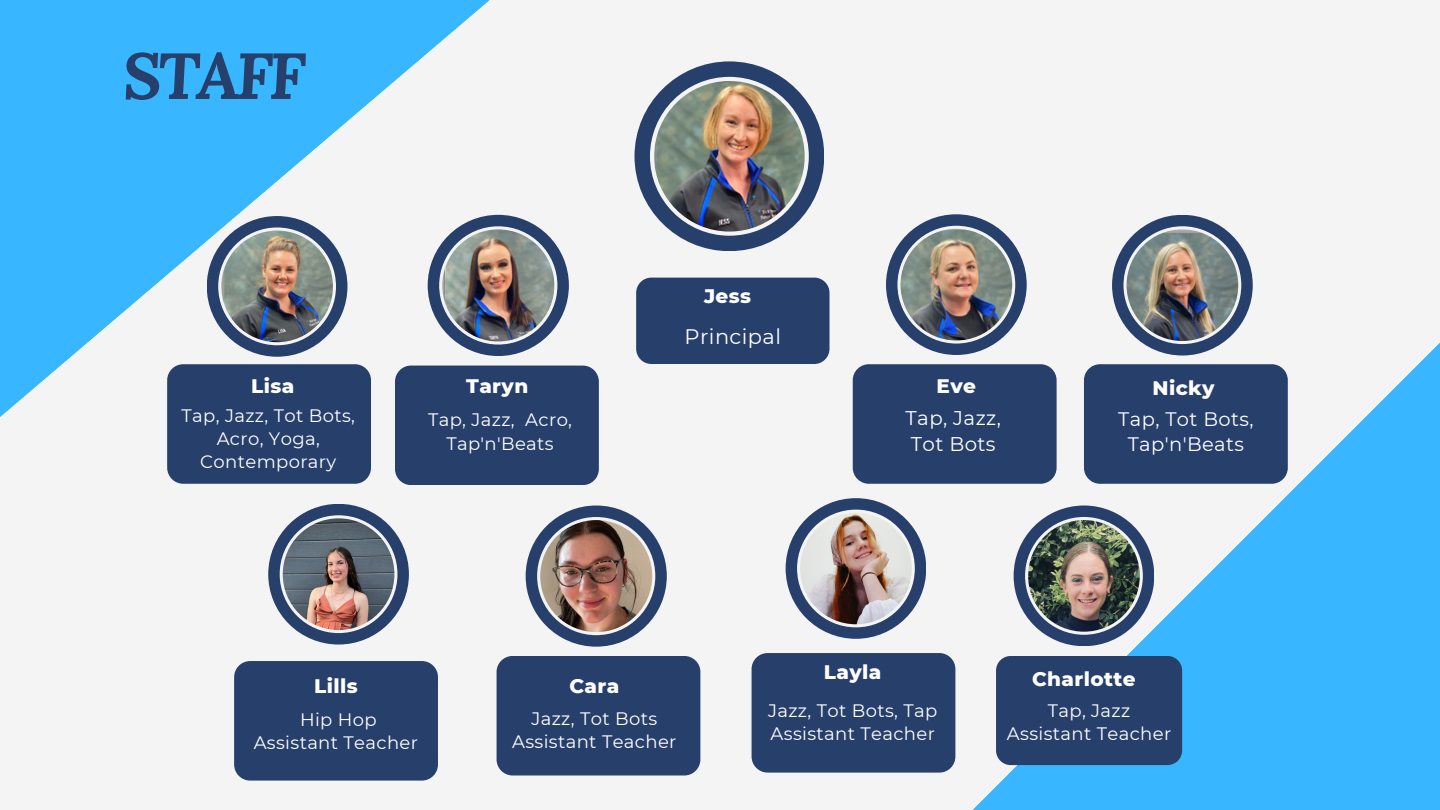
<style>
.page{position:relative;width:1440px;height:810px;background:#f4f4f4}
.page>*{position:absolute;margin:0;border:0;box-sizing:border-box;transform-origin:0 0}
.t1{font:italic 700 65px "Lora";letter-spacing:-.06em;color:#263f6b}
.t2{font:21px "Montserrat";letter-spacing:.02em;color:#fff}
.t3{font:800 20px "Montserrat";letter-spacing:.02em;color:#fff}
.t4{font:19.8px "Montserrat";letter-spacing:.02em;color:#fff}
.t5{font:19.5px/25.2px "Montserrat";letter-spacing:.02em;color:#fff;text-align:center}
.t6{font:18px/23.2px "Montserrat";letter-spacing:.02em;color:#fff;text-align:center}
</style>
<div class="page">
<div style="left:636px;top:278px;width:194px;height:86px;background:#263f6b;border-radius:15px"></div>
<img style="left:635px;top:61px;width:189px;height:190px">
<img style="left:886px;top:214px;width:141px;height:141px">
<img style="left:497px;top:215px;width:72px;height:141px">
<img style="left:526px;top:506px;width:141px;height:141px">
<div style="left:167px;top:364px;width:204px;height:120px;background:#263f6b;border-radius:16px"></div>
<div style="left:853px;top:364px;width:204px;height:120px;background:#263f6b;border-radius:16px"></div>
<div style="left:395px;top:366px;width:204px;height:119px;background:#263f6b;border-radius:16px"></div>
<img style="left:786px;top:498px;width:140px;height:141px">
<div style="left:234px;top:661px;width:204px;height:120px;background:#263f6b;border-radius:16px"></div>
<img style="left:1112px;top:215px;width:141px;height:124px">
<img style="left:268px;top:504px;width:141px;height:141px">
<div style="left:497px;top:656px;width:203px;height:119px;background:#263f6b;border-radius:16px"></div>
<div style="left:752px;top:653px;width:203px;height:120px;background:#263f6b;border-radius:16px"></div>
<svg style="left:947px;top:339px;width:493px;height:471px;fill:#38b6fd"></svg>
<img style="left:1014px;top:506px;width:140px;height:140px">
<div style="left:996px;top:656px;width:186px;height:109px;background:#263f6b;border-radius:15px"></div>
<svg style="left:0;top:0;width:497px;height:432px"></svg>
<p class="t1" style="left:123px;top:32px;width:184px">STAFF</p>
<p class="t3" style="left:251px;top:374px;width:45px">Lisa</p>
<p class="t6" style="left:182px;top:404px;width:175px">Tap, Jazz, Tot Bots,<br>Acro, Yoga,<br>Contemporary</p>
<p class="t3" style="left:466px;top:374px;width:64px">Taryn</p>
<p class="t6" style="left:428px;top:408px;width:146px">Tap, Jazz, Acro,<br>Tap'n'Beats</p>
<p class="t3" style="left:704px;top:284px;width:49px">Jess</p>
<p class="t2" style="left:685px;top:323px;width:98px">Principal</p>
<p class="t3" style="left:937px;top:374px;width:41px">Eve</p>
<p class="t4" style="left:906px;top:406px;width:97px">Tap, Jazz,</p>
<p class="t4" style="left:911px;top:432px;width:86px">Tot Bots</p>
<p class="t3" style="left:1153px;top:376px;width:64px">Nicky</p>
<h3 class="t5" style="left:1118px;top:406px;width:137px">Tap, Tot Bots,<br>Tap'n'Beats</h3>
<p class="t3" style="left:314px;top:674px;width:45px">Lills</p>
<p class="t6" style="left:300px;top:708px;width:78px">Hip Hop</p>
<p class="t6" style="left:254px;top:731px;width:166px">Assistant Teacher</p>
<p class="t3" style="left:569px;top:673px;width:51px">Cara</p>
<p class="t6" style="left:531px;top:707px;width:127px">Jazz, Tot Bots</p>
<p class="t6" style="left:512px;top:730px;width:166px">Assistant Teacher</p>
<p class="t3" style="left:824px;top:659px;width:59px">Layla</p>
<p class="t6" style="left:768px;top:699px;width:171px">Jazz, Tot Bots, Tap</p>
<p class="t6" style="left:771px;top:722px;width:166px">Assistant Teacher</p>
<p class="t3" style="left:1032px;top:667px;width:105px">Charlotte</p>
<p class="t6" style="left:1048px;top:699px;width:84px">Tap, Jazz</p>
<p class="t6" style="left:1007px;top:722px;width:166px">Assistant Teacher</p>
</div>
